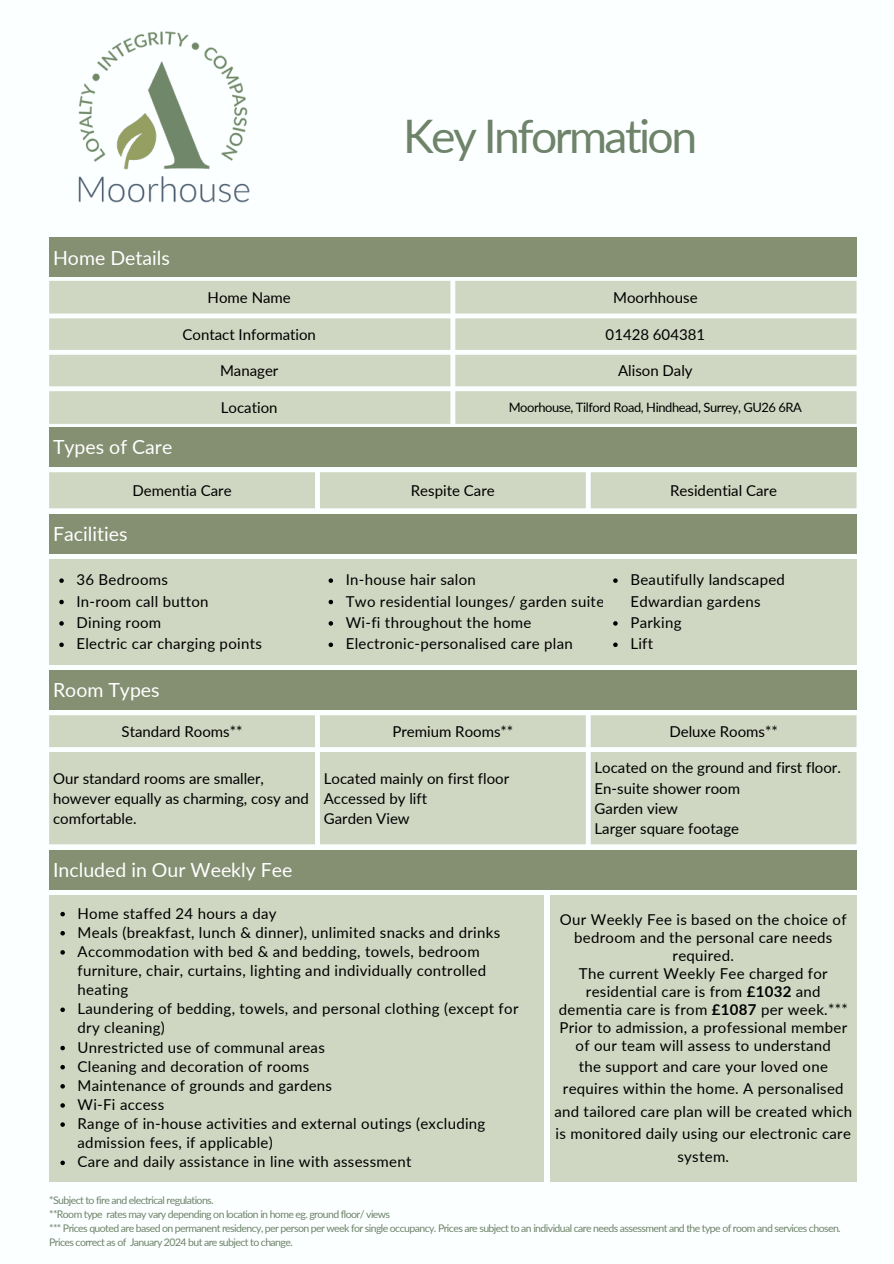
<style>
.page{position:relative;width:894px;height:1264px;background:#fff}
.page>*{position:absolute;margin:0;border:0;box-sizing:border-box;transform-origin:0 0}
.t1{font:46.2px "Lato";letter-spacing:-.055em;color:#6e836a}
.t2{font:19.5px "Lato";color:#fff}
.t3{font:15px/19.2px "Lato";letter-spacing:.02em;color:#000}
.t4{font:15px/20.2px "Lato";color:#000}
.t5{font:12.9px "Lato";letter-spacing:-.03em;color:#000}
.t6{font:10.5px/14px "Lato";letter-spacing:-.055em;color:#6e836a}
.s1{font-weight:700}
</style>
<div class="page">
<svg style="left:49px;top:281px;width:807px;height:143px;background:#d3dac7"></svg>
<div style="left:49px;top:472px;width:807px;height:36px;background:#cfd6c1"></div>
<div style="left:49px;top:715px;width:807px;height:129px;background:#cfd6c1"></div>
<div style="left:49px;top:895px;width:495px;height:285px;background:#cfd6c1"></div>
<svg style="left:60px;top:911px;width:5px;height:5px"></svg>
<svg style="left:60px;top:931px;width:5px;height:4px"></svg>
<svg style="left:60px;top:950px;width:5px;height:4px"></svg>
<svg style="left:60px;top:1007px;width:5px;height:5px"></svg>
<svg style="left:60px;top:1045px;width:5px;height:5px"></svg>
<svg style="left:60px;top:1065px;width:5px;height:4px"></svg>
<svg style="left:60px;top:1084px;width:5px;height:4px"></svg>
<svg style="left:60px;top:1103px;width:5px;height:4px"></svg>
<svg style="left:60px;top:1122px;width:5px;height:4px"></svg>
<svg style="left:60px;top:1160px;width:5px;height:5px"></svg>
<div style="left:550px;top:895px;width:306px;height:285px;background:#cfd6c1"></div>
<div style="left:49px;top:559px;width:283px;height:105px;background:#cfd6c1"></div>
<svg style="left:59px;top:578px;width:5px;height:5px"></svg>
<svg style="left:59px;top:599px;width:5px;height:5px"></svg>
<svg style="left:59px;top:621px;width:5px;height:4px"></svg>
<svg style="left:59px;top:642px;width:5px;height:5px"></svg>
<div style="left:318px;top:559px;width:292px;height:105px;background:#cfd6c1"></div>
<svg style="left:328px;top:578px;width:5px;height:5px"></svg>
<svg style="left:328px;top:599px;width:5px;height:5px"></svg>
<svg style="left:328px;top:621px;width:5px;height:4px"></svg>
<svg style="left:328px;top:642px;width:5px;height:5px"></svg>
<div style="left:603px;top:559px;width:253px;height:105px;background:#cfd6c1"></div>
<svg style="left:613px;top:578px;width:4px;height:5px"></svg>
<svg style="left:613px;top:621px;width:4px;height:4px"></svg>
<svg style="left:613px;top:642px;width:4px;height:5px"></svg>
<div style="left:49px;top:238px;width:807px;height:39px;background:#858f72"></div>
<div style="left:49px;top:427px;width:807px;height:39px;background:#858f72"></div>
<div style="left:49px;top:514px;width:807px;height:39px;background:#858f72"></div>
<div style="left:49px;top:670px;width:807px;height:39px;background:#858f72"></div>
<div style="left:49px;top:850px;width:807px;height:39px;background:#858f72"></div>
<img style="left:78px;top:31px;width:172px;height:172px">
<p class="t1" style="left:403px;top:107px;width:295px">Key Information</p>
<p class="t2" style="left:53px;top:245px;width:118px">Home Details</p>
<p class="t2" style="left:53px;top:435px;width:121px">Types of Care</p>
<p class="t4" style="left:207px;top:286px;width:85px">Home Name</p>
<h1 class="t4" style="left:613px;top:286px;width:86px">Moorhhouse</h1>
<p class="t4" style="left:182px;top:324px;width:135px">Contact Information</p>
<p class="t4" style="left:605px;top:324px;width:101px">01428 604381</p>
<p class="t4" style="left:220px;top:360px;width:60px">Manager</p>
<p class="t4" style="left:618px;top:360px;width:76px">Alison Daly</p>
<p class="t4" style="left:221px;top:397px;width:58px">Location</p>
<p class="t5" style="left:508px;top:399px;width:295px">Moorhouse, Tilford Road, Hindhead, Surrey, GU26 6RA</p>
<p class="t4" style="left:132px;top:480px;width:101px">Dementia Care</p>
<p class="t4" style="left:411px;top:480px;width:85px">Respite Care</p>
<p class="t4" style="left:670px;top:480px;width:108px">Residential Care</p>
<p class="t2" style="left:53px;top:521px;width:76px">Facilities</p>
<p class="t3" style="left:76px;top:569px;width:93px">36 Bedrooms</p>
<p class="t3" style="left:76px;top:591px;width:134px">In-room call button</p>
<p class="t3" style="left:76px;top:612px;width:86px">Dining room</p>
<p class="t3" style="left:76px;top:634px;width:187px">Electric car charging points</p>
<p class="t2" style="left:53px;top:678px;width:108px">Room Types</p>
<p class="t3" style="left:345px;top:569px;width:132px">In-house hair salon</p>
<p class="t3" style="left:345px;top:591px;width:260px">Two residential lounges/ garden suite</p>
<p class="t3" style="left:345px;top:612px;width:187px">Wi-fi throughout the home</p>
<p class="t3" style="left:345px;top:634px;width:228px">Electronic-personalised care plan</p>
<p class="t3" style="left:630px;top:568px;width:156px;line-height:21.3px">Beautifully landscaped<br>Edwardian gardens</p>
<p class="t3" style="left:630px;top:612px;width:53px">Parking</p>
<p class="t3" style="left:630px;top:634px;width:24px">Lift</p>
<p class="t4" style="left:122px;top:720px;width:122px">Standard Rooms**</p>
<p class="t4" style="left:392px;top:720px;width:122px">Premium Rooms**</p>
<p class="t4" style="left:669px;top:720px;width:110px">Deluxe Rooms**</p>
<p class="t4" style="left:53px;top:767px;width:257px">Our standard rooms are smaller, however equally as charming, cosy and comfortable.</p>
<p class="t4" style="left:324px;top:767px;width:187px">Located mainly on first floor</p>
<p class="t4" style="left:594px;top:757px;width:248px">Located on the ground and first floor.</p>
<p class="t4" style="left:594px;top:777px;width:147px">En-suite shower room</p>
<p class="t4" style="left:594px;top:798px;width:85px">Garden view</p>
<p class="t4" style="left:594px;top:818px;width:146px">Larger square footage</p>
<p class="t4" style="left:324px;top:787px;width:105px">Accessed by lift</p>
<p class="t4" style="left:324px;top:808px;width:87px">Garden View</p>
<p class="t2" style="left:53px;top:857px;width:241px">Included in Our Weekly Fee</p>
<p class="t3" style="left:77px;top:903px;width:200px">Home staffed 24 hours a day</p>
<p class="t3" style="left:77px;top:922px;width:424px">Meals (breakfast, lunch &amp; dinner), unlimited snacks and drinks</p>
<p class="t3" style="left:77px;top:941px;width:410px">Accommodation with bed &amp; and bedding, towels, bedroom furniture, chair, curtains, lighting and individually controlled heating</p>
<p class="t3" style="left:77px;top:998px;width:442px">Laundering of bedding, towels, and personal clothing (except for dry cleaning)</p>
<p class="t3" style="left:77px;top:1037px;width:249px">Unrestricted use of communal areas</p>
<p class="t3" style="left:77px;top:1056px;width:233px">Cleaning and decoration of rooms</p>
<p class="t3" style="left:77px;top:1075px;width:256px">Maintenance of grounds and gardens</p>
<p class="t3" style="left:77px;top:1094px;width:88px">Wi-Fi access</p>
<p class="t3" style="left:77px;top:1113px;width:409px">Range of in-house activities and external outings (excluding admission fees, if applicable)</p>
<p class="t3" style="left:77px;top:1151px;width:335px">Care and daily assistance in line with assessment</p>
<p class="t3" style="left:559px;top:909px;width:288px">Our Weekly Fee is based on the choice of</p>
<p class="t3" style="left:574px;top:928px;width:259px;line-height:18px;text-align:center">bedroom and the personal care needs required.</p>
<p class="t3" style="left:558px;top:964px;width:290px;line-height:18px;text-align:center">The current Weekly Fee charged for residential care is from <span class="s1">£1032</span> and dementia care is from <span class="s1">£1087</span> per week.***</p>
<p class="t3" style="left:559px;top:1018px;width:289px;line-height:18px;text-align:center">Prior to admission, a professional member of our team will assess to understand</p>
<p class="t3" style="left:554px;top:1054px;width:299px;line-height:22.5px;text-align:center">the support and care your loved one requires within the home. A personalised and tailored care plan will be created which is monitored daily using our electronic care system.</p>
<p class="t6" style="left:49px;top:1193px;width:166px">*Subject to fire and electrical regulations.</p>
<p class="t6" style="left:49px;top:1207px;width:342px">**Room type rates may vary depending on location in home eg. ground floor/ views</p>
<p class="t6" style="left:49px;top:1221px;width:792px">*** Prices quoted are based on permanent residency, per person per week for single occupancy. Prices are subject to an individual care needs assessment and the type of room and services chosen.<br>Prices correct as of January 2024 but are subject to change.</p>
</div>
